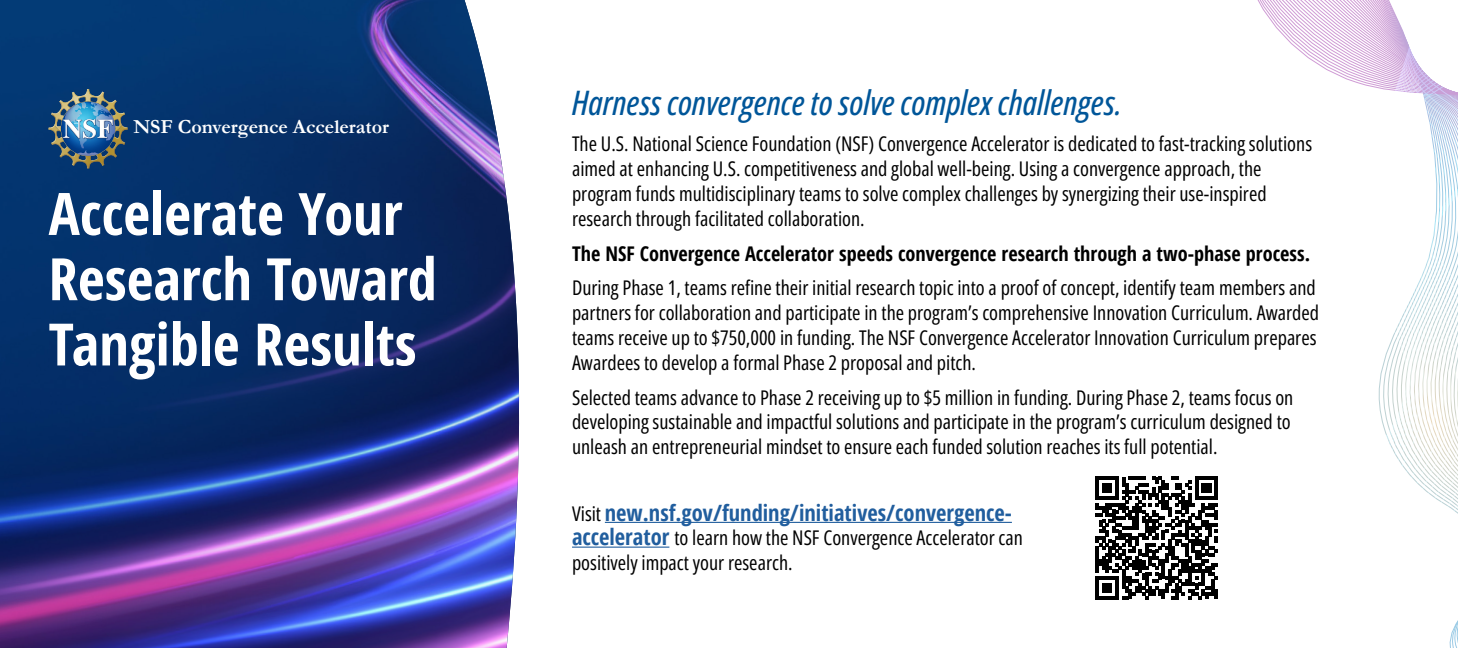
<style>
.page{position:relative;width:1458px;height:648px;background:#fff}
.page>*{position:absolute;margin:0;border:0;box-sizing:border-box;transform-origin:0 0}
.t1{font:700 condensed 58.5px/65.2px "Open Sans";color:#fff}
.t2{font:italic 500 33.75px "Open Sans Condensed";color:#005699}
.t3{font:700 condensed 22.5px "Open Sans";color:#215e9e}
.t4{font:20.25px/24.8px "Open Sans Condensed";color:#000}
.t5{font:700 condensed 20.25px "Open Sans";color:#000}
.t6{font:700 20.03px "Garamond";color:#fff}
.s1{font-family:"Open Sans Condensed";font-weight:400;font-stretch:normal;font-size:20.25px;color:#000}
.s2{font-family:"Open Sans";font-weight:700;font-stretch:condensed;font-size:22.5px;color:#215e9e}
</style>
<div class="page">
<svg style="left:1096px;top:477px;width:122px;height:122px"></svg>
<img style="left:0;top:0;width:520px;height:648px">
<img style="left:49px;top:89px;width:79px;height:79px">
<svg style="left:1257px;top:0;width:201px;height:648px"></svg>
<hr style="left:605px;top:522px;width:407px;height:1px;background:#215e9e">
<hr style="left:572px;top:547px;width:97px;height:1px;background:#215e9e">
<p class="t6" style="left:133px;top:113px;width:257px">NSF Convergence Accelerator</p>
<h1 class="t1" style="left:49px;top:180px;width:390px">Accelerate Your<br>Research Toward<br>Tangible Results</h1>
<h2 class="t2" style="left:572px;top:79px;width:551px">Harness convergence to solve complex challenges.</h2>
<p class="t4" style="left:572px;top:131px;width:742px">The U.S. National Science Foundation (NSF) Convergence Accelerator is dedicated to fast-tracking solutions aimed at enhancing U.S. competitiveness and global well-being. Using a convergence approach, the program funds multidisciplinary teams to solve complex challenges by synergizing their use-inspired research through facilitated collaboration.</p>
<p class="t5" style="left:572px;top:239px;width:740px">The NSF Convergence Accelerator speeds convergence research through a two-phase process.</p>
<p class="t4" style="left:572px;top:275px;width:749px">During Phase 1, teams refine their initial research topic into a proof of concept, identify team members and partners for collaboration and participate in the program’s comprehensive Innovation Curriculum. Awarded teams receive up to $750,000 in funding. The NSF Convergence Accelerator Innovation Curriculum prepares Awardees to develop a formal Phase 2 proposal and pitch.</p>
<p class="t4" style="left:572px;top:384px;width:723px">Selected teams advance to Phase 2 receiving up to $5 million in funding. During Phase 2, teams focus on developing sustainable and impactful solutions and participate in the program’s curriculum designed to unleash an entrepreneurial mindset to ensure each funded solution reaches its full potential.</p>
<p class="t3" style="left:572px;top:497px;width:441px"><span class="s1">Visit</span> new.nsf.gov/funding/initiatives/convergence-</p>
<p class="t4" style="left:572px;top:525px;width:452px"><span class="s2">accelerator</span> to learn how the NSF Convergence Accelerator can positively impact your research.</p>
</div>
